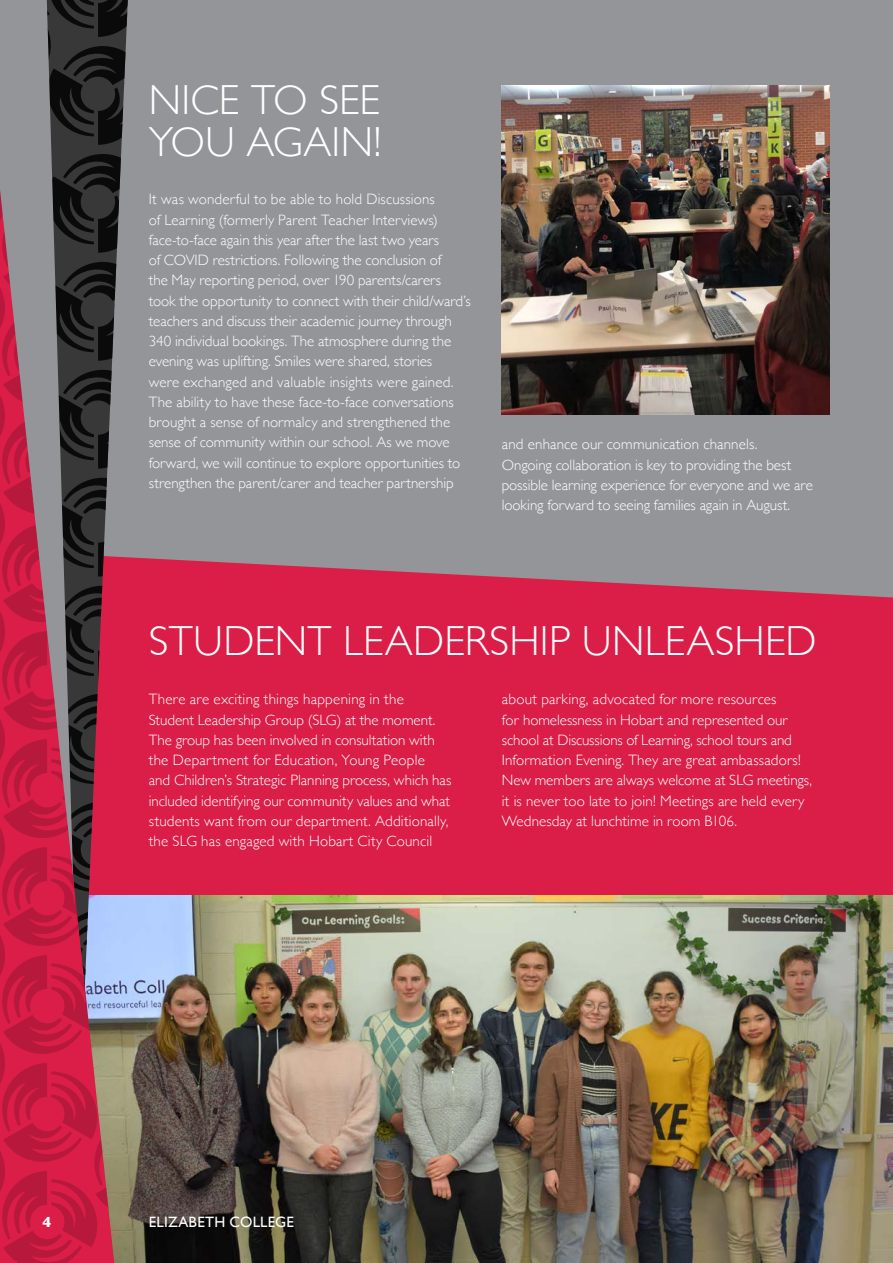
<style>
.page{position:relative;width:893px;height:1263px;background:#fff}
.page>*{position:absolute;margin:0;border:0;box-sizing:border-box;transform-origin:0 0}
.t1{font:300 42px/42px "Gill Sans";letter-spacing:.005em;color:#fff}
.t2{font:300 15px/20.2px "Gill Sans";color:#fff}
.t3{font:15px "Gill Sans";letter-spacing:.015em;color:#fff}
.t4{font:700 15px "Gill Sans";color:#fff}
</style>
<div class="page">
<div style="left:128px;top:597px;width:765px;height:298px;background:#da1e48"></div>
<div style="left:128px;top:0;width:765px;height:597px;background:#939598"></div>
<img style="left:128px;top:895px;width:765px;height:368px">
<img style="left:502px;top:85px;width:327px;height:330px">
<svg style="left:0;top:0;width:128px;height:1263px;background:#914053"></svg>
<h1 class="t1" style="left:149px;top:77px;width:234px">NICE TO SEE<br>YOU AGAIN!</h1>
<p class="t2" style="left:149px;top:189px;width:324px">It was wonderful to be able to hold Discussions<br>of Learning (formerly Parent Teacher Interviews) face-to-face again this year after the last two years<br>of COVID restrictions. Following the conclusion of<br>the May reporting period, over 190 parents/carers took the opportunity to connect with their child/ward’s teachers and discuss their academic journey through 340 individual bookings. The atmosphere during the evening was uplifting. Smiles were shared, stories<br>were exchanged and valuable insights were gained.<br>The ability to have these face-to-face conversations brought a sense of normalcy and strengthened the sense of community within our school. As we move forward, we will continue to explore opportunities to strengthen the parent/carer and teacher partnership</p>
<p class="t2" style="left:502px;top:433px;width:313px">and enhance our communication channels.<br>Ongoing collaboration is key to providing the best possible learning experience for everyone and we are looking forward to seeing families again in August.</p>
<h1 class="t1" style="left:149px;top:618px;width:669px">STUDENT LEADERSHIP UNLEASHED</h1>
<p class="t2" style="left:149px;top:689px;width:304px">There are exciting things happening in the Student Leadership Group (SLG) at the moment.<br>The group has been involved in consultation with the Department for Education, Young People<br>and Children’s Strategic Planning process, which has included identifying our community values and what students want from our department. Additionally, the SLG has engaged with Hobart City Council</p>
<p class="t2" style="left:502px;top:689px;width:312px">about parking, advocated for more resources<br>for homelessness in Hobart and represented our school at Discussions of Learning, school tours and Information Evening. They are great ambassadors!<br>New members are always welcome at SLG meetings, it is never too late to join! Meetings are held every Wednesday at lunchtime in room B106.</p>
<p class="t4" style="left:43px;top:1209px;width:10px">4</p>
<p class="t3" style="left:149px;top:1213px;width:147px">ELIZABETH COLLEGE</p>
</div>
